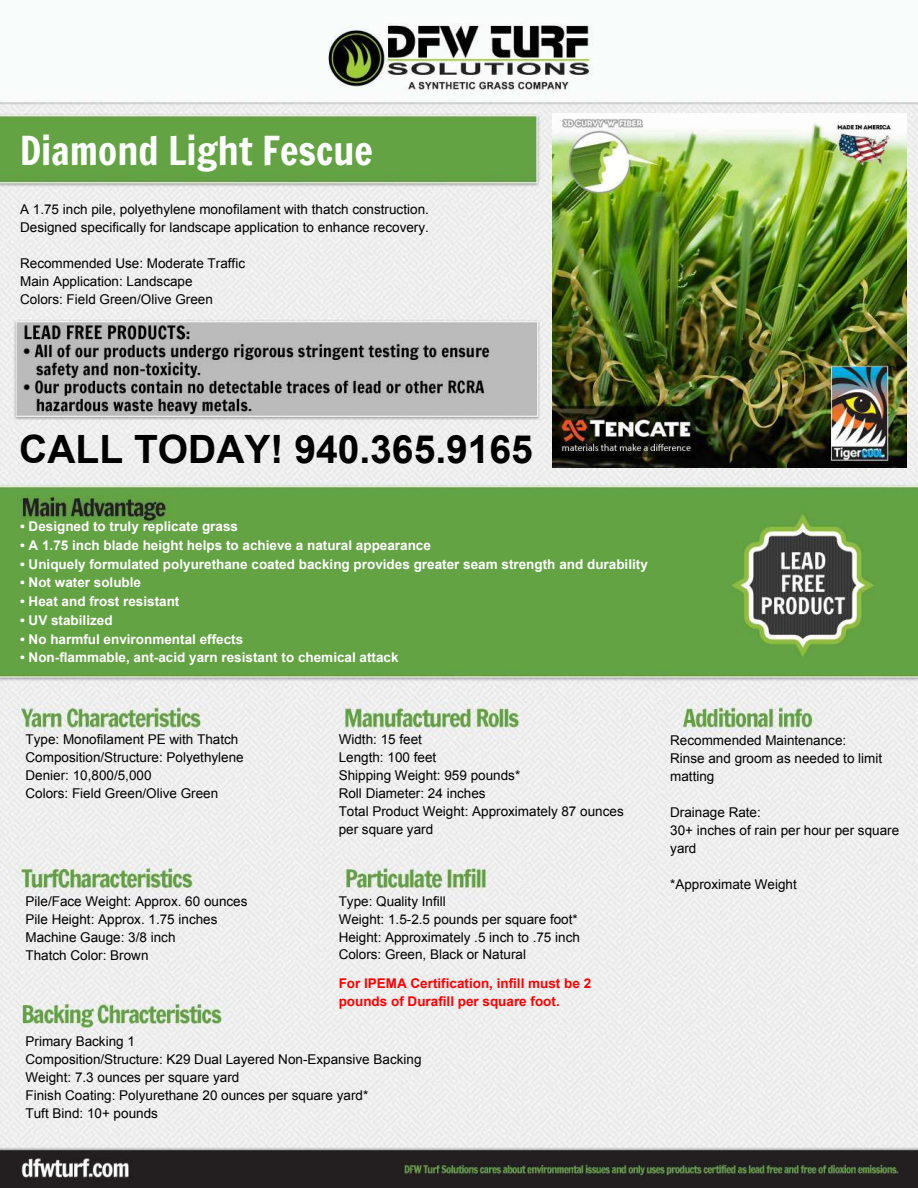
<style>
.page{position:relative;width:918px;height:1188px;background:#fff}
.page>*{position:absolute;margin:0;border:0;box-sizing:border-box;transform-origin:0 0}
.t1{font:700 39px "Arial";color:#000}
.t2{font:39px "Francois One";color:#fff}
.t3{font:13.5px/18px "Arial";color:#000}
.t4{font:700 13.5px "Arial";color:#fff}
.t5{font:700 13.35px/18.8px "Arial";color:#f00}
</style>
<div class="page">
<img style="left:0;top:23px;width:918px;height:1165px">
<img style="left:553px;top:114px;width:353px;height:353px">
<h1 class="t2" style="left:20px;top:135px;width:355px">Diamond Light Fescue</h1>
<p class="t3" style="left:20px;top:201px;width:410px">A 1.75 inch pile, polyethylene monofilament with thatch construction.<br>Designed specifically for landscape application to enhance recovery.</p>
<p class="t3" style="left:20px;top:255px;width:227px">Recommended Use: Moderate Traffic<br>Main Application: Landscape<br>Colors: Field Green/Olive Green</p>
<h1 class="t1" style="left:19px;top:427px;width:515px">CALL TODAY! 940.365.9165</h1>
<p class="t4" style="left:20px;top:521px;width:219px">• Designed to truly replicate grass</p>
<p class="t4" style="left:20px;top:540px;width:412px">• A 1.75 inch blade height helps to achieve a natural appearance</p>
<p class="t4" style="left:20px;top:559px;width:629px">• Uniquely formulated polyurethane coated backing provides greater seam strength and durability</p>
<p class="t4" style="left:20px;top:578px;width:123px">• Not water soluble</p>
<p class="t4" style="left:20px;top:596px;width:161px">• Heat and frost resistant</p>
<p class="t4" style="left:20px;top:615px;width:94px">• UV stabilized</p>
<p class="t4" style="left:20px;top:634px;width:225px">• No harmful environmental effects</p>
<p class="t4" style="left:20px;top:653px;width:380px">• Non-flammable, ant-acid yarn resistant to chemical attack</p>
<p class="t3" style="left:26px;top:732px;width:220px">Type: Monofilament PE with Thatch<br>Composition/Structure: Polyethylene<br>Denier: 10,800/5,000<br>Colors: Field Green/Olive Green</p>
<p class="t3" style="left:339px;top:732px;width:287px">Width: 15 feet<br>Length: 100 feet<br>Shipping Weight: 959 pounds*<br>Roll Diameter: 24 inches<br>Total Product Weight: Approximately 87 ounces per square yard</p>
<p class="t3" style="left:670px;top:733px;width:214px">Recommended Maintenance:<br>Rinse and groom as needed to limit matting</p>
<p class="t3" style="left:670px;top:804px;width:230px">Drainage Rate:<br>30+ inches of rain per hour per square yard</p>
<p class="t3" style="left:670px;top:876px;width:128px">*Approximate Weight</p>
<p class="t3" style="left:26px;top:893px;width:224px">Pile/Face Weight: Approx. 60 ounces<br>Pile Height: Approx. 1.75 inches<br>Machine Gauge: 3/8 inch<br>Thatch Color: Brown</p>
<p class="t3" style="left:339px;top:893px;width:243px">Type: Quality Infill<br>Weight: 1.5-2.5 pounds per square foot* Height: Approximately .5 inch to .75 inch Colors: Green, Black or Natural</p>
<p class="t5" style="left:339px;top:975px;width:254px">For IPEMA Certification, infill must be 2 pounds of Durafill per square foot.</p>
<p class="t3" style="left:26px;top:1034px;width:398px">Primary Backing 1<br>Composition/Structure: K29 Dual Layered Non-Expansive Backing Weight: 7.3 ounces per square yard<br>Finish Coating: Polyurethane 20 ounces per square yard*<br>Tuft Bind: 10+ pounds</p>
</div>
